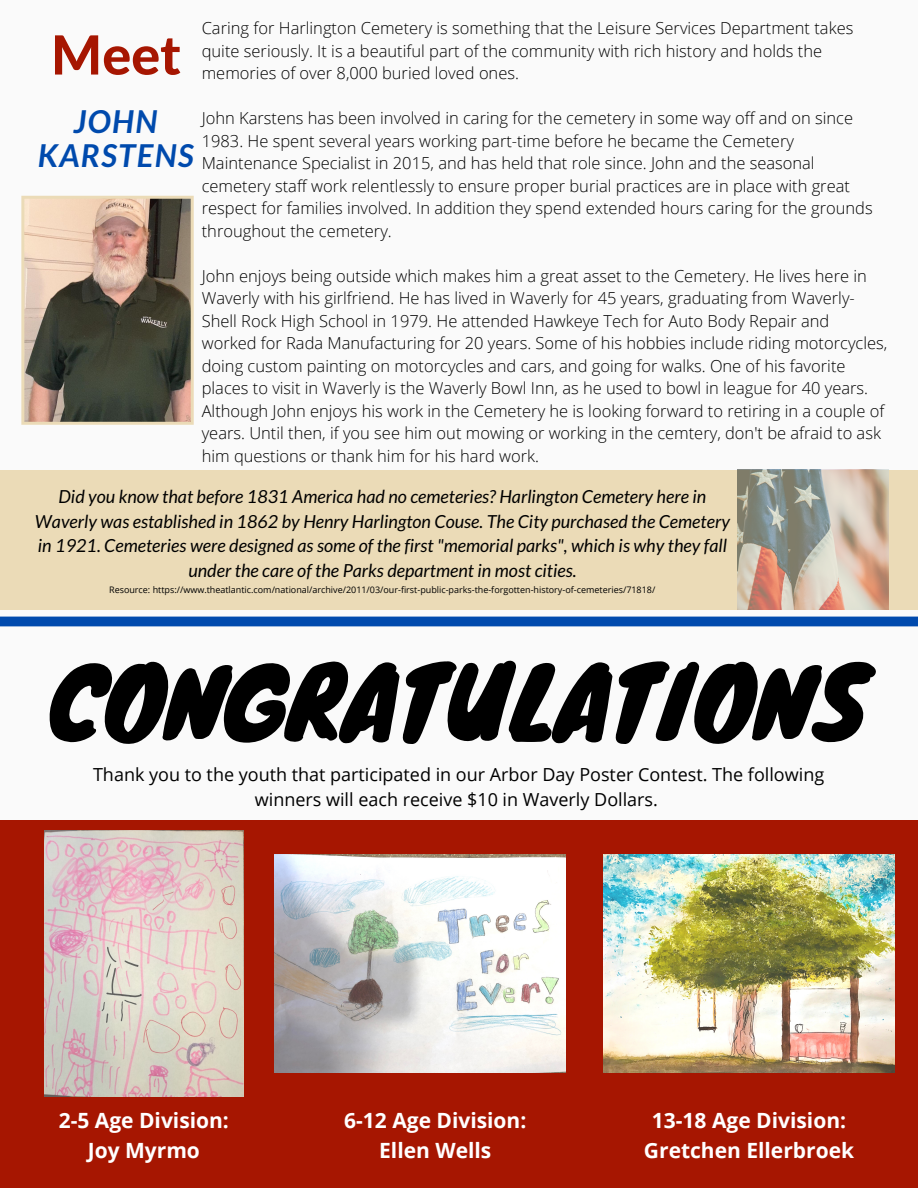
<style>
.page{position:relative;width:918px;height:1188px;background:#fafafa}
.page>*{position:absolute;margin:0;border:0;box-sizing:border-box;transform-origin:0 0}
.t1{font:96px "Knewave";color:#000}
.t2{font:800 54px "Lato Latin";color:#a61601}
.t3{font:italic 700 31.5px/34.5px "Lato";letter-spacing:.045em;color:#004aad;text-align:center}
.t4{font:700 21px/29.2px "Open Sans";color:#fff;text-align:center}
.t5{font:italic 18px/24.8px "Lato";color:#000;text-align:center}
.t6{font:18px/24.8px "Open Sans";color:#000;text-align:center}
.t7{font:300 16.5px/22.5px "Open Sans";color:#000}
.t8{font:9px "Open Sans";color:#000}
</style>
<div class="page">
<svg style="left:21px;top:196px;width:173px;height:229px;background:#847767"></svg>
<div style="left:0;top:617px;width:918px;height:9px;background:#004aad"></div>
<div style="left:0;top:820px;width:918px;height:368px;background:#a61601"></div>
<img style="left:44px;top:830px;width:199px;height:267px">
<img style="left:275px;top:854px;width:291px;height:218px">
<img style="left:604px;top:854px;width:291px;height:218px">
<div style="left:0;top:470px;width:918px;height:139px;background:#ebdbb7"></div>
<img style="left:737px;top:470px;width:151px;height:139px">
<p class="t7" style="left:202px;top:17px;width:653px">Caring for Harlington Cemetery is something that the Leisure Services Department takes quite seriously. It is a beautiful part of the community with rich history and holds the memories of over 8,000 buried loved ones.</p>
<p class="t7" style="left:202px;top:107px;width:672px">John Karstens has been involved in caring for the cemetery in some way off and on since 1983. He spent several years working part-time before he became the Cemetery Maintenance Specialist in 2015, and has held that role since. John and the seasonal cemetery staff work relentlessly to ensure proper burial practices are in place with great respect for families involved. In addition they spend extended hours caring for the grounds throughout the cemetery.</p>
<p class="t7" style="left:202px;top:264px;width:687px">John enjoys being outside which makes him a great asset to the Cemetery. He lives here in Waverly with his girlfriend. He has lived in Waverly for 45 years, graduating from Waverly-Shell Rock High School in 1979. He attended Hawkeye Tech for Auto Body Repair and worked for Rada Manufacturing for 20 years. Some of his hobbies include riding motorcycles, doing custom painting on motorcycles and cars, and going for walks. One of his favorite places to visit in Waverly is the Waverly Bowl Inn, as he used to bowl in league for 40 years.<br>Although John enjoys his work in the Cemetery he is looking forward to retiring in a couple of years. Until then, if you see him out mowing or working in the cemtery, don't be afraid to ask him questions or thank him for his hard work.</p>
<h2 class="t2" style="left:51px;top:21px;width:131px">Meet</h2>
<h3 class="t3" style="left:38px;top:103px;width:157px">JOHN<br>KARSTENS</h3>
<p class="t5" style="left:35px;top:484px;width:696px">Did you know that before 1831 America had no cemeteries? Harlington Cemetery here in Waverly was established in 1862 by Henry Harlington Couse. The City purchased the Cemetery in 1921. Cemeteries were designed as some of the first "memorial parks", which is why they fall under the care of the Parks department in most cities.</p>
<p class="t8" style="left:109px;top:583px;width:548px">Resource: https://www.theatlantic.com/national/archive/2011/03/our-first-public-parks-the-forgotten-history-of-cemeteries/71818/</p>
<h1 class="t1" style="left:48px;top:624px;width:821px">CONGRATULATIONS</h1>
<p class="t6" style="left:93px;top:762px;width:733px">Thank you to the youth that participated in our Arbor Day Poster Contest. The following winners will each receive $10 in Waverly Dollars.</p>
<p class="t4" style="left:59px;top:1106px;width:172px">2-5 Age Division:<br>Joy Myrmo</p>
<p class="t4" style="left:344px;top:1106px;width:184px">6-12 Age Division:<br>Ellen Wells</p>
<p class="t4" style="left:644px;top:1106px;width:212px">13-18 Age Division:<br>Gretchen Ellerbroek</p>
</div>
